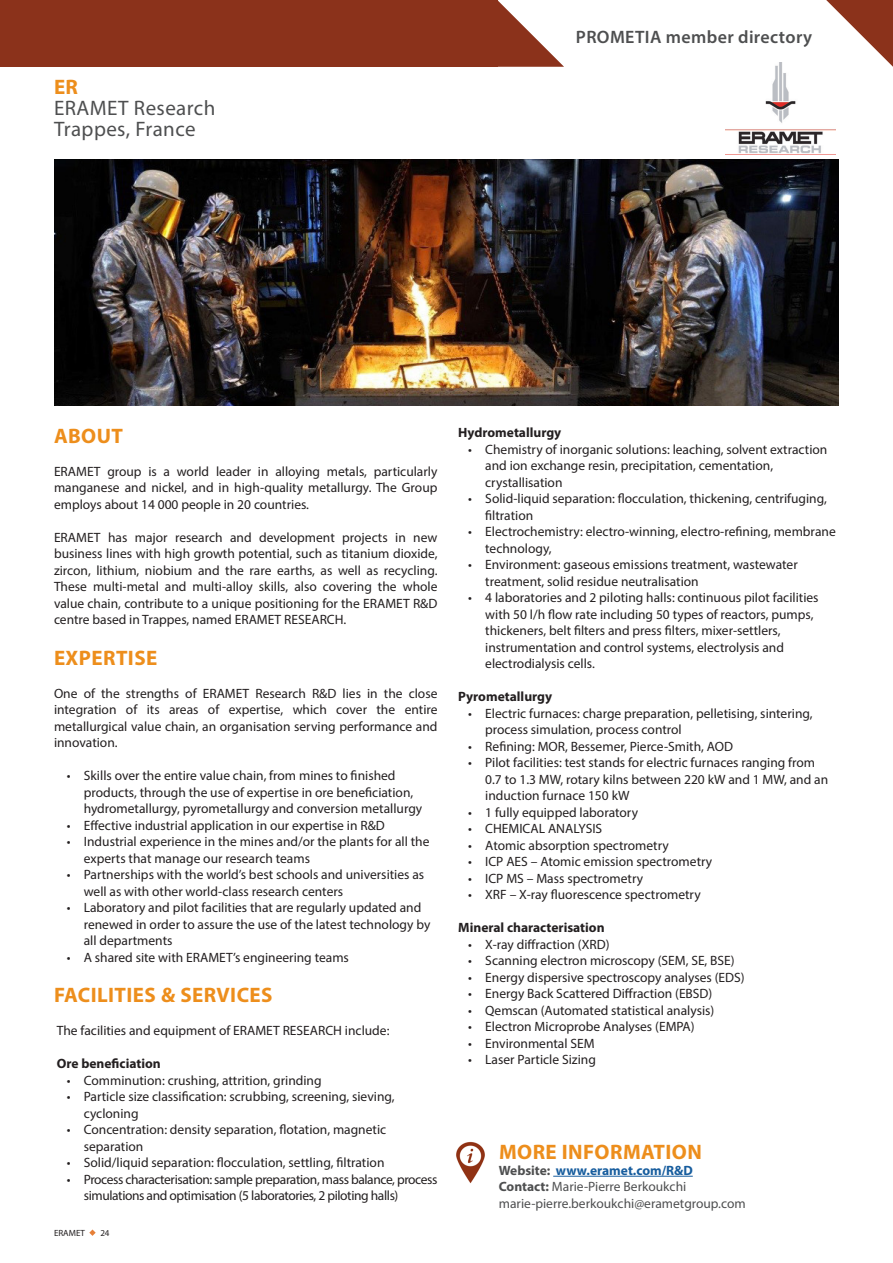
<style>
.page{position:relative;width:893px;height:1263px;background:#fff}
.page>*{position:absolute;margin:0;border:0;box-sizing:border-box;transform-origin:0 0}
.t1{font:700 21px "Myriad Pro";letter-spacing:.02em;color:#ed8e1c}
.t2{font:21px "Myriad Pro";letter-spacing:.02em;color:#4e4f50}
.t3{font:600 18px "Myriad Pro";letter-spacing:.02em;color:#4e4f50}
.t4{font:13.5px/16.5px "Myriad Pro";color:#231f20}
.t5{font:13.5px/16.5px "Myriad Pro";letter-spacing:-.03em;color:#231f20}
.t6{font:13.5px "Myriad Pro";color:#4e4f50}
.t7{font:700 13.5px "Myriad Pro";color:#231f20}
.t8{font:700 13.5px "Myriad Pro";color:#175d9e}
.t9{font:9px "Myriad Pro";color:#231f20}
.s1{color:#4e4f50}
.s2{font-weight:700}
</style>
<div class="page">
<svg style="left:826px;top:0;width:67px;height:67px"></svg>
<div style="left:0;top:0;width:497px;height:67px;background:#8b321b"></div>
<svg style="left:497px;top:0;width:67px;height:67px"></svg>
<svg style="left:89px;top:1229px;width:7px;height:7px"></svg>
<img style="left:54px;top:160px;width:785px;height:246px">
<img style="left:725px;top:63px;width:111px;height:91px">
<hr style="left:553px;top:1176px;width:140px;height:1px;background:#175d9e">
<img style="left:456px;top:1141px;width:29px;height:43px">
<p class="t1" style="left:54px;top:73px;width:26px">ER</p>
<p class="t2" style="left:54px;top:95px;width:163px">ERAMET Research</p>
<p class="t2" style="left:54px;top:116px;width:143px">Trappes, France</p>
<h2 class="t3" style="left:576px;top:26px;width:238px">PROMETIA member directory</h2>
<p class="t1" style="left:54px;top:422px;width:71px">ABOUT</p>
<p class="t4" style="left:54px;top:463px;width:385px;text-align:justify">ERAMET group is a world leader in alloying metals, particularly manganese and nickel, and in high-quality metallurgy. The Group employs about 14 000 people in 20 countries.</p>
<p class="t4" style="left:54px;top:529px;width:385px;text-align:justify">ERAMET has major research and development projects in new business lines with high growth potential, such as titanium dioxide, zircon, lithium, niobium and the rare earths, as well as recycling.<br>These multi-metal and multi-alloy skills, also covering the whole value chain, contribute to a unique positioning for the ERAMET R&amp;D centre based in Trappes, named ERAMET RESEARCH.</p>
<p class="t1" style="left:54px;top:644px;width:105px">EXPERTISE</p>
<p class="t4" style="left:54px;top:685px;width:385px;text-align:justify">One of the strengths of ERAMET Research R&amp;D lies in the close integration of its areas of expertise, which cover the entire metallurgical value chain, an organisation serving performance and innovation.</p>
<p class="t4" style="left:84px;top:767px;width:340px;text-indent:-17px">• Skills over the entire value chain, from mines to finished products, through the use of expertise in ore beneficiation, hydrometallurgy, pyrometallurgy and conversion metallurgy</p>
<p class="t4" style="left:67px;top:817px;width:320px">• Effective industrial application in our expertise in R&amp;D</p>
<p class="t4" style="left:84px;top:833px;width:347px;text-indent:-17px">• Industrial experience in the mines and/or the plants for all the experts that manage our research teams</p>
<p class="t4" style="left:84px;top:866px;width:342px;text-indent:-17px">• Partnerships with the world’s best schools and universities as well as with other world-class research centers</p>
<p class="t4" style="left:84px;top:899px;width:348px;text-indent:-17px">• Laboratory and pilot facilities that are regularly updated and renewed in order to assure the use of the latest technology by all departments</p>
<p class="t4" style="left:67px;top:949px;width:284px">• A shared site with ERAMET’s engineering teams</p>
<p class="t1" style="left:54px;top:981px;width:220px">FACILITIES &amp; SERVICES</p>
<p class="t4" style="left:57px;top:1022px;width:334px">The facilities and equipment of ERAMET RESEARCH include:</p>
<p class="t7" style="left:57px;top:1055px;width:105px">Ore beneficiation</p>
<p class="t4" style="left:67px;top:1072px;width:256px">• Comminution: crushing, attrition, grinding</p>
<p class="t4" style="left:84px;top:1088px;width:312px;text-indent:-17px">• Particle size classification: scrubbing, screening, sieving, cycloning</p>
<p class="t4" style="left:84px;top:1121px;width:304px;text-indent:-17px">• Concentration: density separation, flotation, magnetic separation</p>
<p class="t4" style="left:67px;top:1154px;width:319px">• Solid/liquid separation: flocculation, settling, filtration</p>
<p class="t5" style="left:84px;top:1171px;width:355px;text-indent:-17px">• Process characterisation: sample preparation, mass balance, process simulations and optimisation (5 laboratories, 2 piloting halls)</p>
<p class="t9" style="left:54px;top:1227px;width:33px">ERAMET</p>
<p class="t9" style="left:100px;top:1227px;width:11px">24</p>
<p class="t7" style="left:458px;top:424px;width:105px">Hydrometallurgy</p>
<p class="t4" style="left:485px;top:441px;width:344px;text-indent:-17px">• Chemistry of inorganic solutions: leaching, solvent extraction and ion exchange resin, precipitation, cementation, crystallisation</p>
<p class="t4" style="left:485px;top:490px;width:343px;text-indent:-17px">• Solid-liquid separation: flocculation, thickening, centrifuging, filtration</p>
<p class="t4" style="left:485px;top:523px;width:352px;text-indent:-17px">• Electrochemistry: electro-winning, electro-refining, membrane technology,</p>
<p class="t4" style="left:485px;top:556px;width:314px;text-indent:-17px">• Environment: gaseous emissions treatment, wastewater treatment, solid residue neutralisation</p>
<p class="t4" style="left:485px;top:589px;width:335px;text-indent:-17px">• 4 laboratories and 2 piloting halls: continuous pilot facilities with 50 l/h flow rate including 50 types of reactors, pumps, thickeners, belt filters and press filters, mixer-settlers, instrumentation and control systems, electrolysis and electrodialysis cells.</p>
<p class="t7" style="left:458px;top:688px;width:95px">Pyrometallurgy</p>
<p class="t4" style="left:485px;top:705px;width:329px;text-indent:-17px">• Electric furnaces: charge preparation, pelletising, sintering, process simulation, process control</p>
<p class="t4" style="left:468px;top:738px;width:266px">• Refining: MOR, Bessemer, Pierce-Smith, AOD</p>
<p class="t4" style="left:485px;top:754px;width:345px;text-indent:-17px">• Pilot facilities: test stands for electric furnaces ranging from<br>0.7 to 1.3 MW, rotary kilns between 220 kW and 1 MW, and an induction furnace 150 kW</p>
<p class="t4" style="left:468px;top:804px;width:171px">• 1 fully equipped laboratory</p>
<p class="t4" style="left:468px;top:820px;width:136px">• CHEMICAL ANALYSIS</p>
<p class="t4" style="left:468px;top:837px;width:202px">• Atomic absorption spectrometry</p>
<p class="t4" style="left:468px;top:853px;width:245px">• ICP AES – Atomic emission spectrometry</p>
<p class="t4" style="left:468px;top:870px;width:176px">• ICP MS – Mass spectrometry</p>
<p class="t4" style="left:468px;top:886px;width:234px">• XRF – X-ray fluorescence spectrometry</p>
<p class="t7" style="left:458px;top:919px;width:148px">Mineral characterisation</p>
<p class="t4" style="left:468px;top:936px;width:143px">• X-ray diffraction (XRD)</p>
<p class="t4" style="left:468px;top:952px;width:268px">• Scanning electron microscopy (SEM, SE, BSE)</p>
<p class="t4" style="left:468px;top:969px;width:278px">• Energy dispersive spectroscopy analyses (EDS)</p>
<p class="t4" style="left:468px;top:985px;width:246px">• Energy Back Scattered Diffraction (EBSD)</p>
<p class="t4" style="left:468px;top:1002px;width:248px">• Qemscan (Automated statistical analysis)</p>
<p class="t4" style="left:468px;top:1018px;width:228px">• Electron Microprobe Analyses (EMPA)</p>
<p class="t4" style="left:468px;top:1035px;width:128px">• Environmental SEM</p>
<p class="t4" style="left:468px;top:1051px;width:129px">• Laser Particle Sizing</p>
<p class="t1" style="left:499px;top:1138px;width:204px">MORE INFORMATION</p>
<p class="t8" style="left:499px;top:1161px;width:195px"><span class="s1">Website:</span> www.eramet.com/R&amp;D</p>
<p class="t6" style="left:499px;top:1178px;width:189px"><span class="s2">Contact:</span> Marie-Pierre Berkoukchi</p>
<p class="t6" style="left:499px;top:1195px;width:248px">marie-pierre.berkoukchi@erametgroup.com</p>
</div>
